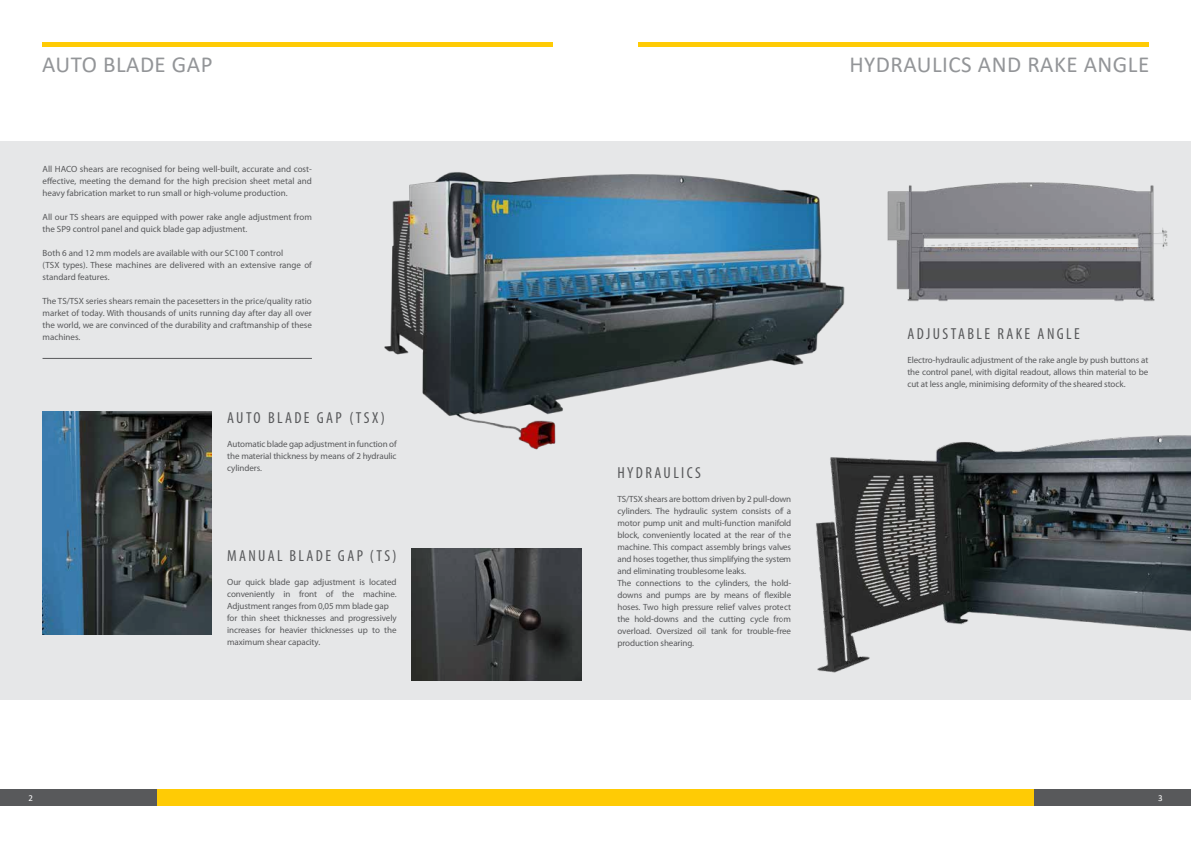
<style>
.page{position:relative;width:1191px;height:842px;background:#fff}
.page>*{position:absolute;margin:0;border:0;box-sizing:border-box;transform-origin:0 0}
.t1{font:23px "Calibri";letter-spacing:.02em;color:#939598}
.t2{font:condensed 16px "Myriad Pro";letter-spacing:.15em;color:#58595b}
.t3{font:9px/12px "Myriad Pro";letter-spacing:-.01em;color:#58595b;text-align:justify}
.t4{font:9px "Calibri";color:#fff}
</style>
<div class="page">
<div style="left:157px;top:789px;width:438px;height:17px;background:#ffcb05"></div>
<div style="left:595px;top:789px;width:439px;height:17px;background:#ffcb05"></div>
<div style="left:0;top:789px;width:157px;height:17px;background:#58595b"></div>
<div style="left:1034px;top:789px;width:157px;height:17px;background:#58595b"></div>
<div style="left:0;top:142px;width:1191px;height:558px;background:#e6e7e8"></div>
<img style="left:370px;top:141px;width:485px;height:309px">
<hr style="left:43px;top:43px;width:510px;height:4px;background:#ffcb05">
<hr style="left:638px;top:43px;width:510px;height:4px;background:#ffcb05">
<hr style="left:43px;top:358px;width:269px;height:1px;background:#58595b">
<img style="left:782px;top:383px;width:409px;height:290px">
<img style="left:43px;top:411px;width:169px;height:224px">
<img style="left:887px;top:182px;width:281px;height:119px">
<svg style="left:432px;top:548px;width:77px;height:1px"></svg>
<img style="left:412px;top:549px;width:169px;height:131px">
<h1 class="t1" style="left:42px;top:49px;width:172px">AUTO BLADE GAP</h1>
<h1 class="t1" style="left:849px;top:48px;width:301px">HYDRAULICS AND RAKE ANGLE</h1>
<p class="t3" style="left:43px;top:163px;width:271px">All HACO shears are recognised for being well-built, accurate and cost&shy;effective, meeting the demand for the high precision sheet metal and heavy fabrication market to run small or high-volume production.</p>
<p class="t3" style="left:43px;top:211px;width:271px">All our TS shears are equipped with power rake angle adjustment from the SP9 control panel and quick blade gap adjustment.</p>
<p class="t3" style="left:43px;top:247px;width:271px;text-align:left">Both 6 and 12 mm models are available with our SC100 T control<br>(TSX types). These machines are delivered with an extensive range of standard features.</p>
<p class="t3" style="left:43px;top:295px;width:271px">The TS/TSX series shears remain the pacesetters in the price/quality ratio market of today. With thousands of units running day after day all over the world, we are convinced of the durability and craftmanship of these machines.</p>
<h2 class="t2" style="left:227px;top:408px;width:159px">AUTO BLADE GAP (TSX)</h2>
<p class="t3" style="left:227px;top:438px;width:171px">Automatic blade gap adjustment in function of the material thickness by means of 2 hydraulic cylinders.</p>
<h2 class="t2" style="left:227px;top:546px;width:171px">MANUAL BLADE GAP (TS)</h2>
<p class="t3" style="left:227px;top:576px;width:171px;text-align:left">Our quick blade gap adjustment is located conveniently in front of the machine.<br>Adjustment ranges from 0,05 mm blade gap for thin sheet thicknesses and progressively increases for heavier thicknesses up to the maximum shear capacity.</p>
<h2 class="t2" style="left:617px;top:463px;width:85px">HYDRAULICS</h2>
<p class="t3" style="left:617px;top:493px;width:175px;text-align:left">TS/TSX shears are bottom driven by 2 pull-down cylinders. The hydraulic system consists of a motor pump unit and multi-function manifold block, conveniently located at the rear of the machine. This compact assembly brings valves and hoses together, thus simplifying the system and eliminating troublesome leaks.<br>The connections to the cylinders, the hold&shy;downs and pumps are by means of flexible hoses. Two high pressure relief valves protect the hold-downs and the cutting cycle from overload. Oversized oil tank for trouble-free production shearing.</p>
<h2 class="t2" style="left:907px;top:324px;width:174px">ADJUSTABLE RAKE ANGLE</h2>
<p class="t3" style="left:907px;top:354px;width:242px">Electro-hydraulic adjustment of the rake angle by push buttons at the control panel, with digital readout, allows thin material to be cut at less angle, minimising deformity of the sheared stock.</p>
<p class="t4" style="left:28px;top:792px;width:6px">2</p>
<p class="t4" style="left:1158px;top:792px;width:6px">3</p>
</div>
